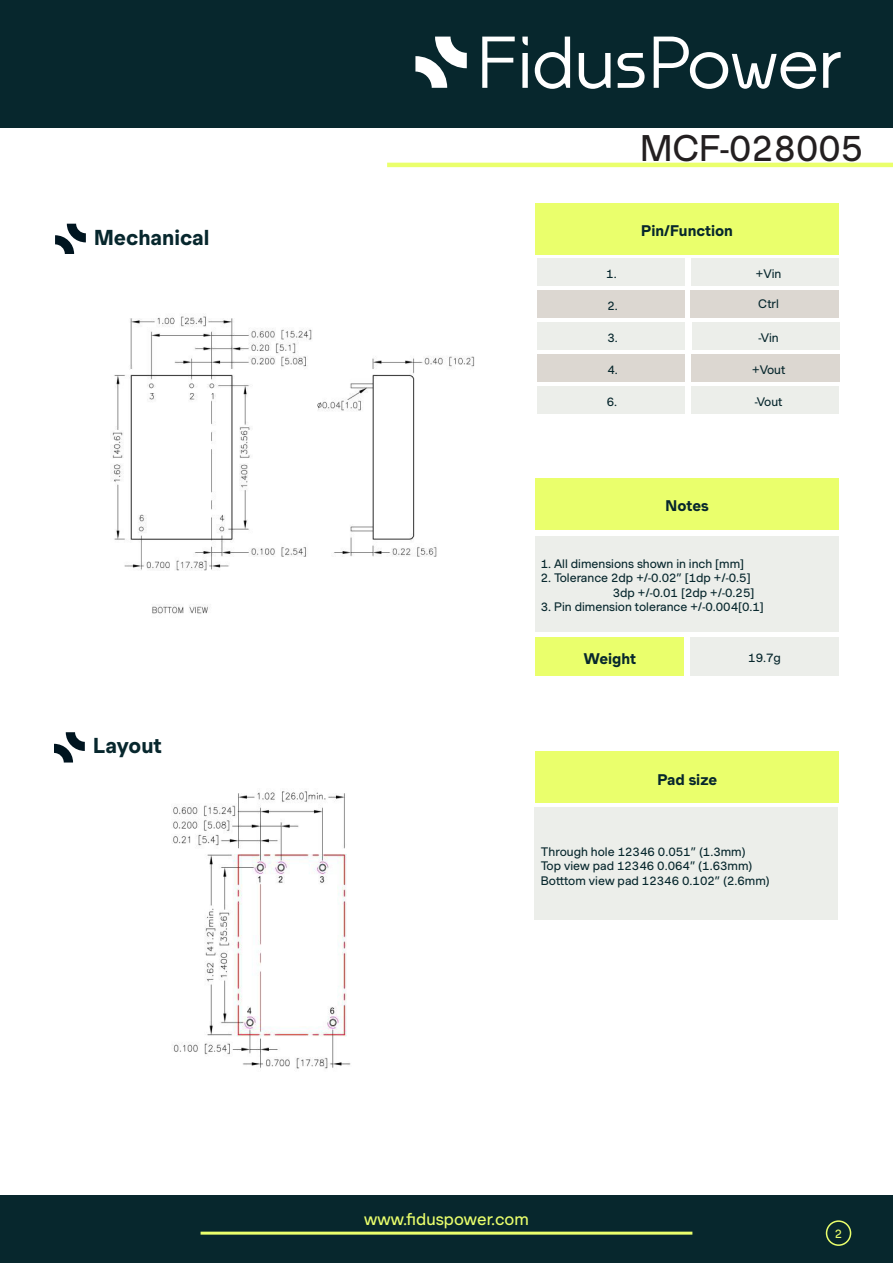
<style>
.page{position:relative;width:893px;height:1263px;background:#fff}
.page>*{position:absolute;margin:0;border:0;box-sizing:border-box;transform-origin:0 0}
.Other_Page_Part_Numb{font:36px "Muoto";color:#231f20}
.Green_Titles{font:700 21px "Muoto";color:#07272d}
.t1{font:16.5px "Muoto";color:#eaff6c}
.Data_On_Left{font:700 15px "Muoto";color:#07272d}
.Data_Input{font:12px "Muoto";color:#07272d}
.Data_On_Left-2{font:12px "Muoto";color:#07272d}
.Data_On_Left-3{font:12px "Muoto";color:#eaff6c}
</style>
<div class="page">
<div style="left:0;top:0;width:893px;height:128px;background:#07272d"></div>
<div style="left:0;top:1196px;width:893px;height:67px;background:#07272d"></div>
<hr style="left:201px;top:1231px;width:491px;height:3px;background:#eaff6c">
<div style="left:826px;top:1220px;width:25px;height:26px;border:2px solid #eaff6c;border-radius:50%"></div>
<hr style="left:387px;top:163px;width:506px;height:4px;background:#eaff6c">
<div style="left:537px;top:258px;width:148px;height:28px;background:#eceeea"></div>
<div style="left:535px;top:203px;width:304px;height:51px;background:#eaff6c"></div>
<div style="left:535px;top:536px;width:304px;height:95px;background:#eceeea"></div>
<div style="left:535px;top:478px;width:304px;height:51px;background:#eaff6c"></div>
<svg style="left:55px;top:224px;width:31px;height:30px"></svg>
<div style="left:690px;top:637px;width:149px;height:39px;background:#eceeea"></div>
<svg style="left:54px;top:732px;width:31px;height:30px"></svg>
<div style="left:534px;top:807px;width:304px;height:113px;background:#eceeea"></div>
<div style="left:536px;top:752px;width:303px;height:51px;background:#eaff6c"></div>
<div style="left:537px;top:290px;width:148px;height:28px;background:#dcd7d1"></div>
<div style="left:691px;top:258px;width:148px;height:28px;background:#eceeea"></div>
<div style="left:691px;top:290px;width:148px;height:28px;background:#dcd7d1"></div>
<div style="left:537px;top:322px;width:148px;height:28px;background:#eceeea"></div>
<div style="left:537px;top:354px;width:148px;height:28px;background:#dcd7d1"></div>
<div style="left:692px;top:322px;width:148px;height:28px;background:#eceeea"></div>
<div style="left:692px;top:354px;width:148px;height:28px;background:#dcd7d1"></div>
<div style="left:537px;top:386px;width:148px;height:28px;background:#eceeea"></div>
<div style="left:691px;top:386px;width:148px;height:28px;background:#eceeea"></div>
<div style="left:535px;top:637px;width:149px;height:39px;background:#eaff6c"></div>
<svg style="left:482px;top:37px;width:33px;height:51px"></svg>
<svg style="left:522px;top:37px;width:6px;height:51px"></svg>
<svg style="left:535px;top:37px;width:35px;height:52px"></svg>
<svg style="left:579px;top:53px;width:31px;height:36px"></svg>
<svg style="left:617px;top:53px;width:28px;height:35px"></svg>
<svg style="left:654px;top:37px;width:162px;height:52px"></svg>
<svg style="left:823px;top:52px;width:18px;height:36px"></svg>
<svg style="left:415px;top:37px;width:52px;height:51px"></svg>
<img style="left:112px;top:316px;width:363px;height:298px">
<img style="left:172px;top:791px;width:179px;height:278px">
<p class="Green_Titles" style="left:94px;top:221px;width:117px">Mechanical</p>
<p class="Green_Titles" style="left:93px;top:730px;width:70px">Layout</p>
<p class="Other_Page_Part_Numb" style="left:640px;top:122px;width:225px">MCF-028005</p>
<p class="Data_On_Left-2" style="left:606px;top:265px;width:12px">1.</p>
<p class="Data_On_Left" style="left:641px;top:220px;width:93px">Pin/Function</p>
<p class="Data_On_Left-2" style="left:756px;top:265px;width:27px">+Vin</p>
<p class="Data_On_Left-2" style="left:607px;top:297px;width:12px">2.</p>
<p class="Data_On_Left-2" style="left:758px;top:295px;width:22px">Ctrl</p>
<p class="Data_On_Left-2" style="left:607px;top:329px;width:12px">3.</p>
<p class="Data_On_Left-2" style="left:759px;top:329px;width:22px">-Vin</p>
<p class="Data_On_Left-2" style="left:607px;top:361px;width:12px">4.</p>
<p class="Data_On_Left-2" style="left:752px;top:361px;width:34px">+Vout</p>
<p class="Data_On_Left-2" style="left:607px;top:393px;width:12px">6.</p>
<p class="Data_On_Left-2" style="left:755px;top:393px;width:29px">-Vout</p>
<p class="Data_On_Left" style="left:666px;top:494px;width:45px">Notes</p>
<p class="Data_Input" style="left:541px;top:555px;width:205px">1. All dimensions shown in inch [mm]</p>
<p class="Data_Input" style="left:541px;top:569px;width:211px">2. Tolerance 2dp +/-0.02” [1dp +/-0.5]</p>
<p class="Data_Input" style="left:613px;top:583px;width:143px">3dp +/-0.01 [2dp +/-0.25]</p>
<p class="Data_Input" style="left:541px;top:598px;width:225px">3. Pin dimension tolerance +/-0.004[0.1]</p>
<p class="Data_On_Left" style="left:584px;top:647px;width:54px">Weight</p>
<p class="Data_On_Left-2" style="left:748px;top:649px;width:34px">19.7g</p>
<p class="Data_On_Left" style="left:657px;top:768px;width:61px">Pad size</p>
<p class="Data_Input" style="left:541px;top:843px;width:206px">Through hole 12346 0.051” (1.3mm)</p>
<p class="Data_Input" style="left:541px;top:857px;width:213px">Top view pad 12346 0.064” (1.63mm)</p>
<p class="Data_Input" style="left:541px;top:872px;width:230px">Botttom view pad 12346 0.102” (2.6mm)</p>
<h3 class="t1" style="left:364px;top:1207px;width:166px">www.fiduspower.com</h3>
<p class="Data_On_Left-3" style="left:835px;top:1225px;width:9px">2</p>
</div>
